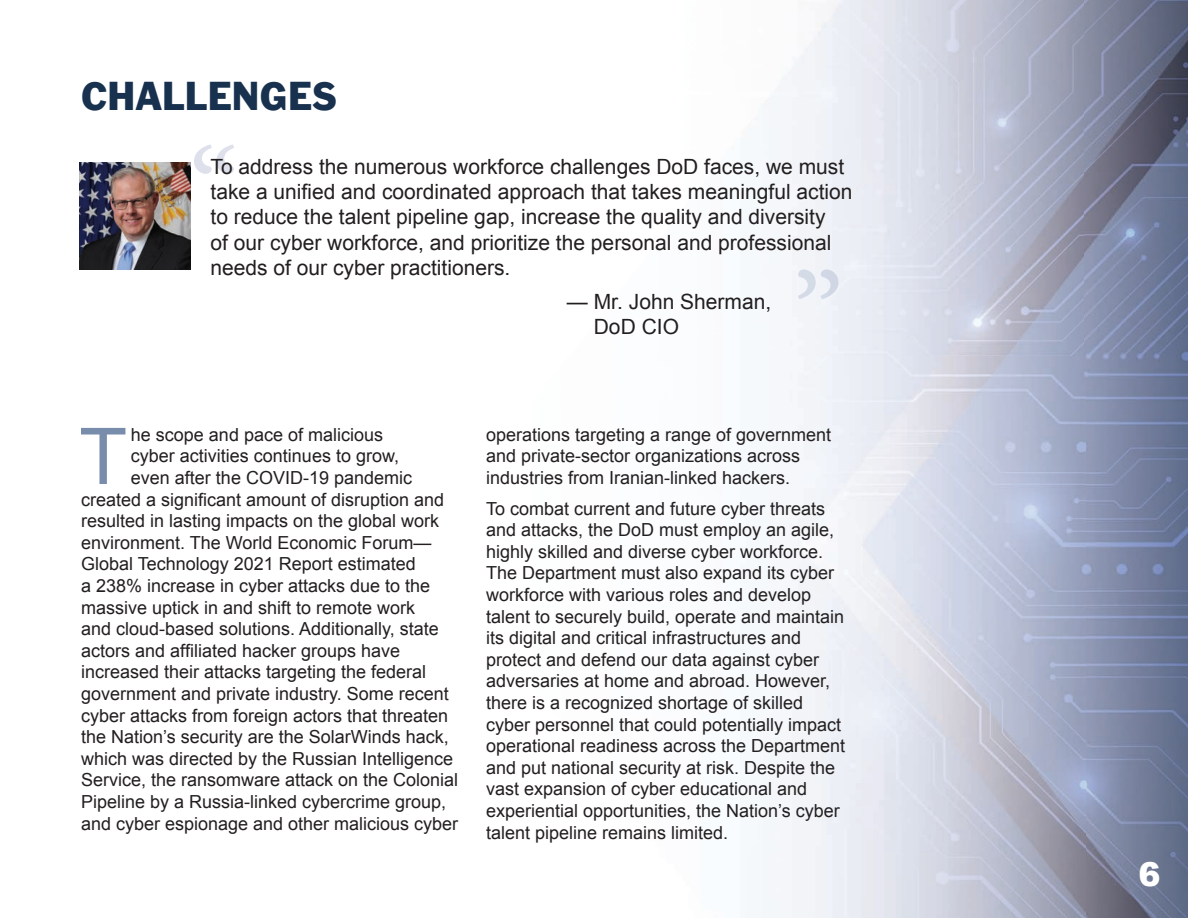
<style>
.page{position:relative;width:1188px;height:918px;background:#fff}
.page>*{position:absolute;margin:0;border:0;box-sizing:border-box;transform-origin:0 0}
.t1{font:78.3px "Arial";color:#788cab}
.t2{font:42px "Franklin Gothic";color:#17314e}
.t3{font:900 33px "Arial";color:#fff}
.t4{font:21px/25.2px "Arial";color:#231f20}
.t5{font:18px/21.6px "Arial";color:#231f20}
</style>
<div class="page">
<img style="left:190px;top:0;width:998px;height:918px">
<img style="left:79px;top:162px;width:111px;height:108px">
<img style="left:194px;top:144px;width:40px;height:30px">
<img style="left:798px;top:269px;width:40px;height:30px">
<h2 class="t2" style="left:81px;top:70px;width:258px">CHALLENGES</h2>
<p class="t4" style="left:211px;top:154px;width:644px">To address the numerous workforce challenges DoD faces, we must take a unified and coordinated approach that takes meaningful action to reduce the talent pipeline gap, increase the quality and diversity<br>of our cyber workforce, and prioritize the personal and professional needs of our cyber practitioners.</p>
<p class="t4" style="left:594px;top:289px;width:179px;text-indent:-27px">— Mr. John Sherman,<br>DoD CIO</p>
<h1 class="t1" style="left:79px;top:405px;width:49px">T</h1>
<p class="t5" style="left:131px;top:424px;width:254px">he scope and pace of malicious</p>
<p class="t5" style="left:131px;top:445px;width:270px">cyber activities continues to grow,</p>
<p class="t5" style="left:131px;top:467px;width:283px">even after the COVID-19 pandemic</p>
<p class="t5" style="left:81px;top:489px;width:365px">created a significant amount of disruption and</p>
<p class="t5" style="left:81px;top:510px;width:360px">resulted in lasting impacts on the global work</p>
<p class="t5" style="left:81px;top:532px;width:352px">environment. The World Economic Forum—</p>
<p class="t5" style="left:81px;top:553px;width:336px">Global Technology 2021 Report estimated</p>
<p class="t5" style="left:81px;top:575px;width:351px">a 238% increase in cyber attacks due to the</p>
<p class="t5" style="left:81px;top:597px;width:336px">massive uptick in and shift to remote work</p>
<p class="t5" style="left:81px;top:618px;width:359px">and cloud-based solutions. Additionally, state</p>
<p class="t5" style="left:81px;top:640px;width:321px">actors and affiliated hacker groups have</p>
<p class="t5" style="left:81px;top:661px;width:347px">increased their attacks targeting the federal</p>
<p class="t5" style="left:81px;top:683px;width:369px">government and private industry. Some recent</p>
<p class="t5" style="left:81px;top:705px;width:369px">cyber attacks from foreign actors that threaten</p>
<p class="t5" style="left:81px;top:726px;width:369px">the Nation’s security are the SolarWinds hack,</p>
<p class="t5" style="left:81px;top:748px;width:374px">which was directed by the Russian Intelligence</p>
<p class="t5" style="left:81px;top:769px;width:379px">Service, the ransomware attack on the Colonial</p>
<p class="t5" style="left:81px;top:791px;width:367px">Pipeline by a Russia-linked cybercrime group,</p>
<p class="t5" style="left:81px;top:813px;width:379px">and cyber espionage and other malicious cyber</p>
<p class="t5" style="left:486px;top:424px;width:347px">operations targeting a range of government and private-sector organizations across industries from Iranian-linked hackers.</p>
<p class="t5" style="left:486px;top:498px;width:361px">To combat current and future cyber threats and attacks, the DoD must employ an agile, highly skilled and diverse cyber workforce.<br>The Department must also expand its cyber workforce with various roles and develop talent to securely build, operate and maintain its digital and critical infrastructures and protect and defend our data against cyber adversaries at home and abroad. However, there is a recognized shortage of skilled cyber personnel that could potentially impact operational readiness across the Department and put national security at risk. Despite the vast expansion of cyber educational and experiential opportunities, the Nation’s cyber talent pipeline remains limited.</p>
<h3 class="t3" style="left:1139px;top:851px;width:24px">6</h3>
</div>
